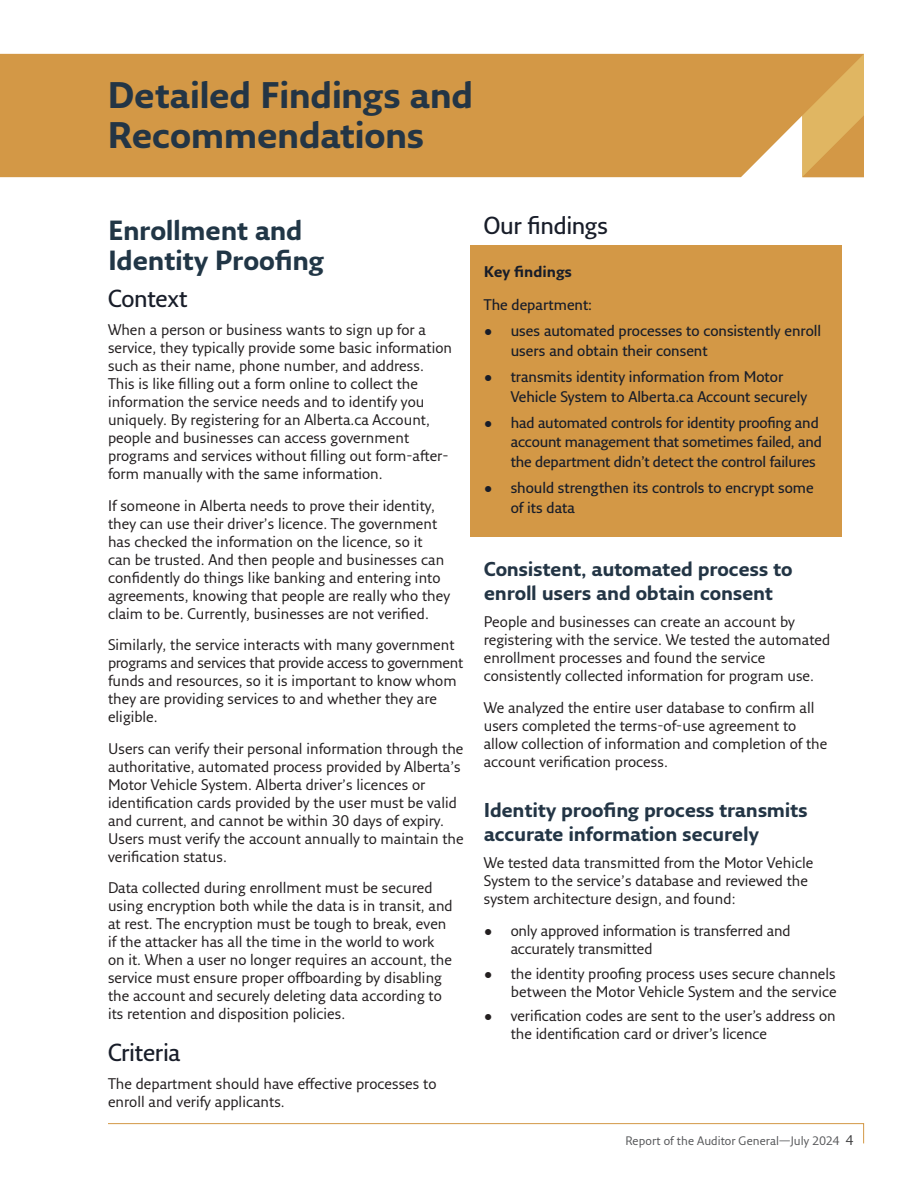
<style>
.page{position:relative;width:918px;height:1188px;background:#fff}
.page>*{position:absolute;margin:0;border:0;box-sizing:border-box;transform-origin:0 0}
.t1{font:700 36px/40.5px "Fresco Sans Pro";letter-spacing:-.02em;color:#233545}
.Head-2_TOC_Indented{font:700 27px/30px "Fresco Sans Pro";letter-spacing:-.015em;color:#213646}
.Head-3{font:600 24px "Fresco Sans Pro";letter-spacing:-.01em;color:#181d29}
.Head-4{font:700 19.5px/23.4px "Fresco Sans Pro";letter-spacing:-.01em;color:#233545}
.Body_Copy_10_12{font:15px/18px "Fresco Sans Pro";color:#231f20}
.Key_Findings-Text{font:600 15px/19.5px "Fresco Sans Pro";letter-spacing:-.005em;color:#181d29}
.Key_Findings{font:700 15px "Fresco Sans Pro";color:#181d29}
.t2{font:12px "Fresco Sans Pro";letter-spacing:.005em;color:#57585a}
.s1{font-size:13.5px;color:#3e3e3f}
</style>
<div class="page">
<svg style="left:108px;top:1123px;width:756px;height:21px"></svg>
<div style="left:0;top:54px;width:802px;height:123px;background:#d39846"></div>
<svg style="left:802px;top:54px;width:62px;height:123px;background:#d9a654"></svg>
<div style="left:470px;top:246px;width:372px;height:48px;background:#d39846"></div>
<div style="left:470px;top:292px;width:372px;height:29px;background:#d39846"></div>
<div style="left:470px;top:318px;width:372px;height:48px;background:#d39846"></div>
<div style="left:470px;top:364px;width:372px;height:48px;background:#d39846"></div>
<div style="left:470px;top:410px;width:372px;height:67px;background:#d39846"></div>
<div style="left:470px;top:475px;width:372px;height:62px;background:#d39846"></div>
<h1 class="t1" style="left:108px;top:74px;width:367px">Detailed Findings and<br>Recommendations</h1>
<p class="Head-2_TOC_Indented" style="left:108px;top:214px;width:218px">Enrollment and<br>Identity Proofing</p>
<p class="Head-3" style="left:108px;top:284px;width:81px">Context</p>
<p class="Body_Copy_10_12" style="left:108px;top:320px;width:346px">When a person or business wants to sign up for a service, they typically provide some basic information such as their name, phone number, and address.<br>This is like filling out a form online to collect the information the service needs and to identify you uniquely. By registering for an Alberta.ca Account, people and businesses can access government programs and services without filling out form-after&shy;form manually with the same information.</p>
<p class="Body_Copy_10_12" style="left:108px;top:496px;width:344px">If someone in Alberta needs to prove their identity, they can use their driver’s licence. The government has checked the information on the licence, so it<br>can be trusted. And then people and businesses can confidently do things like banking and entering into agreements, knowing that people are really who they claim to be. Currently, businesses are not verified.</p>
<p class="Body_Copy_10_12" style="left:108px;top:635px;width:357px">Similarly, the service interacts with many government programs and services that provide access to government funds and resources, so it is important to know whom they are providing services to and whether they are eligible.</p>
<p class="Body_Copy_10_12" style="left:108px;top:739px;width:357px">Users can verify their personal information through the authoritative, automated process provided by Alberta’s Motor Vehicle System. Alberta driver’s licences or identification cards provided by the user must be valid and current, and cannot be within 30 days of expiry.<br>Users must verify the account annually to maintain the verification status.</p>
<p class="Body_Copy_10_12" style="left:108px;top:878px;width:346px">Data collected during enrollment must be secured using encryption both while the data is in transit, and at rest. The encryption must be tough to break, even if the attacker has all the time in the world to work on it. When a user no longer requires an account, the service must ensure proper offboarding by disabling the account and securely deleting data according to its retention and disposition policies.</p>
<p class="Head-3" style="left:108px;top:1038px;width:74px">Criteria</p>
<p class="Body_Copy_10_12" style="left:108px;top:1074px;width:330px">The department should have effective processes to enroll and verify applicants.</p>
<p class="Head-3" style="left:484px;top:211px;width:126px">Our findings</p>
<p class="Key_Findings" style="left:484px;top:262px;width:90px">Key findings</p>
<p class="Key_Findings-Text" style="left:484px;top:295px;width:110px">The department:</p>
<p class="Key_Findings-Text" style="left:511px;top:321px;width:312px;text-indent:-27px">• uses automated processes to consistently enroll users and obtain their consent</p>
<p class="Key_Findings-Text" style="left:511px;top:367px;width:298px;text-indent:-27px">• transmits identity information from Motor<br>Vehicle System to Alberta.ca Account securely</p>
<p class="Key_Findings-Text" style="left:511px;top:412px;width:313px;text-indent:-27px">• had automated controls for identity proofing and account management that sometimes failed, and the department didn’t detect the control failures</p>
<p class="Key_Findings-Text" style="left:511px;top:478px;width:305px;text-indent:-27px">• should strengthen its controls to encrypt some of its data</p>
<p class="Head-4" style="left:484px;top:557px;width:310px">Consistent, automated process to enroll users and obtain consent</p>
<p class="Body_Copy_10_12" style="left:484px;top:613px;width:348px">People and businesses can create an account by registering with the service. We tested the automated enrollment processes and found the service consistently collected information for program use.</p>
<p class="Body_Copy_10_12" style="left:484px;top:698px;width:345px">We analyzed the entire user database to confirm all users completed the terms-of-use agreement to allow collection of information and completion of the account verification process.</p>
<p class="Head-4" style="left:484px;top:798px;width:325px">Identity proofing process transmits accurate information securely</p>
<p class="Body_Copy_10_12" style="left:484px;top:854px;width:331px">We tested data transmitted from the Motor Vehicle<br>System to the service’s database and reviewed the system architecture design, and found:</p>
<p class="Body_Copy_10_12" style="left:511px;top:921px;width:281px;text-indent:-27px">• only approved information is transferred and accurately transmitted</p>
<p class="Body_Copy_10_12" style="left:484px;top:964px;width:354px;text-align:right">• the identity proofing process uses secure channels between the Motor Vehicle System and the service</p>
<p class="Body_Copy_10_12" style="left:511px;top:1007px;width:327px;text-indent:-27px">• verification codes are sent to the user’s address on the identification card or driver’s licence</p>
<p class="t2" style="left:625px;top:1133px;width:230px">Report of the Auditor General—July 2024 <span class="s1">4</span></p>
</div>
